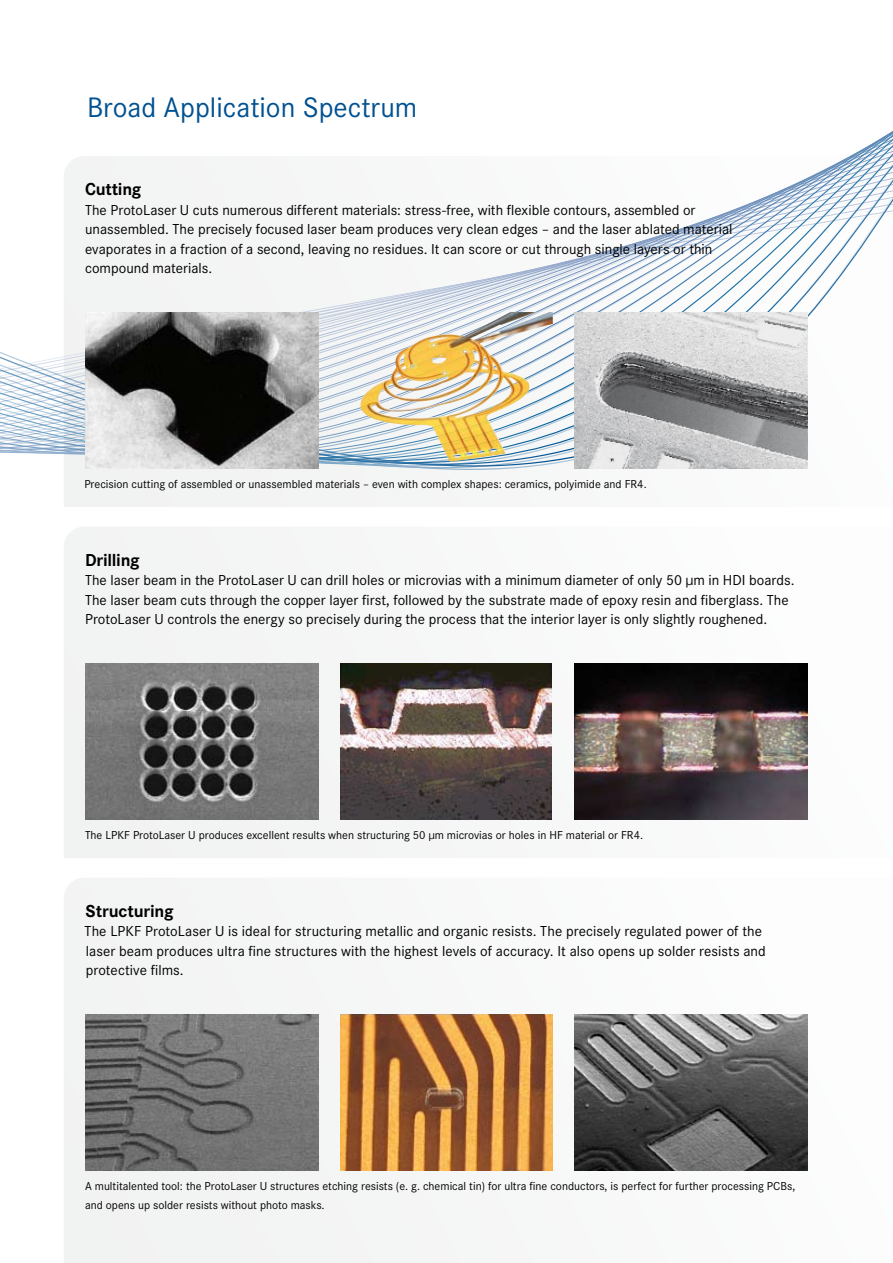
<style>
.page{position:relative;width:893px;height:1263px;background:#fff}
.page>*{position:absolute;margin:0;border:0;box-sizing:border-box;transform-origin:0 0}
.t1{font:29.25px "Corporate S";color:#005191}
.t2{font:700 18px "Corporate S";letter-spacing:-.01em;color:#000}
.t3{font:15px/19.5px "Corporate S";color:#000}
.t4{font:12px/19.5px "Corporate S";color:#000}
</style>
<div class="page">
<div style="left:64px;top:742px;width:744px;height:116px;background:#f4f5f5"></div>
<div style="left:64px;top:878px;width:744px;height:385px;background:#f6f6f6"></div>
<svg style="left:0;top:131px;width:893px;height:611px"></svg>
<img style="left:574px;top:663px;width:234px;height:156px">
<img style="left:340px;top:663px;width:212px;height:156px">
<img style="left:574px;top:1014px;width:234px;height:156px">
<img style="left:340px;top:1014px;width:213px;height:156px">
<img style="left:85px;top:312px;width:234px;height:156px">
<img style="left:85px;top:663px;width:234px;height:156px">
<img style="left:85px;top:1014px;width:234px;height:156px">
<img style="left:360px;top:312px;width:193px;height:150px">
<img style="left:574px;top:312px;width:234px;height:156px">
<h1 class="t1" style="left:87px;top:91px;width:332px">Broad Application Spectrum</h1>
<p class="t2" style="left:85px;top:179px;width:58px">Cutting</p>
<p class="t3" style="left:85px;top:200px;width:649px">The ProtoLaser U cuts numerous different materials: stress-free, with flexible contours, assembled or unassembled. The precisely focused laser beam produces very clean edges – and the laser ablated material evaporates in a fraction of a second, leaving no residues. It can score or cut through single layers or thin compound materials.</p>
<p class="t4" style="left:84px;top:474px;width:564px">Precision cutting of assembled or unassembled materials – even with complex shapes: ceramics, polyimide and FR4.</p>
<p class="t2" style="left:85px;top:549px;width:56px">Drilling</p>
<p class="t3" style="left:85px;top:570px;width:711px">The laser beam in the ProtoLaser U can drill holes or microvias with a minimum diameter of only 50 µm in HDI boards.<br>The laser beam cuts through the copper layer first, followed by the substrate made of epoxy resin and fiberglass. The<br>ProtoLaser U controls the energy so precisely during the process that the interior layer is only slightly roughened.</p>
<p class="t4" style="left:85px;top:825px;width:560px">The LPKF ProtoLaser U produces excellent results when structuring 50 µm microvias or holes in HF material or FR4.</p>
<p class="t2" style="left:86px;top:900px;width:90px">Structuring</p>
<p class="t3" style="left:85px;top:921px;width:683px">The LPKF ProtoLaser U is ideal for structuring metallic and organic resists. The precisely regulated power of the laser beam produces ultra fine structures with the highest levels of accuracy. It also opens up solder resists and protective films.</p>
<p class="t4" style="left:85px;top:1176px;width:712px">A multitalented tool: the ProtoLaser U structures etching resists (e. g. chemical tin) for ultra fine conductors, is perfect for further processing PCBs, and opens up solder resists without photo masks.</p>
</div>
